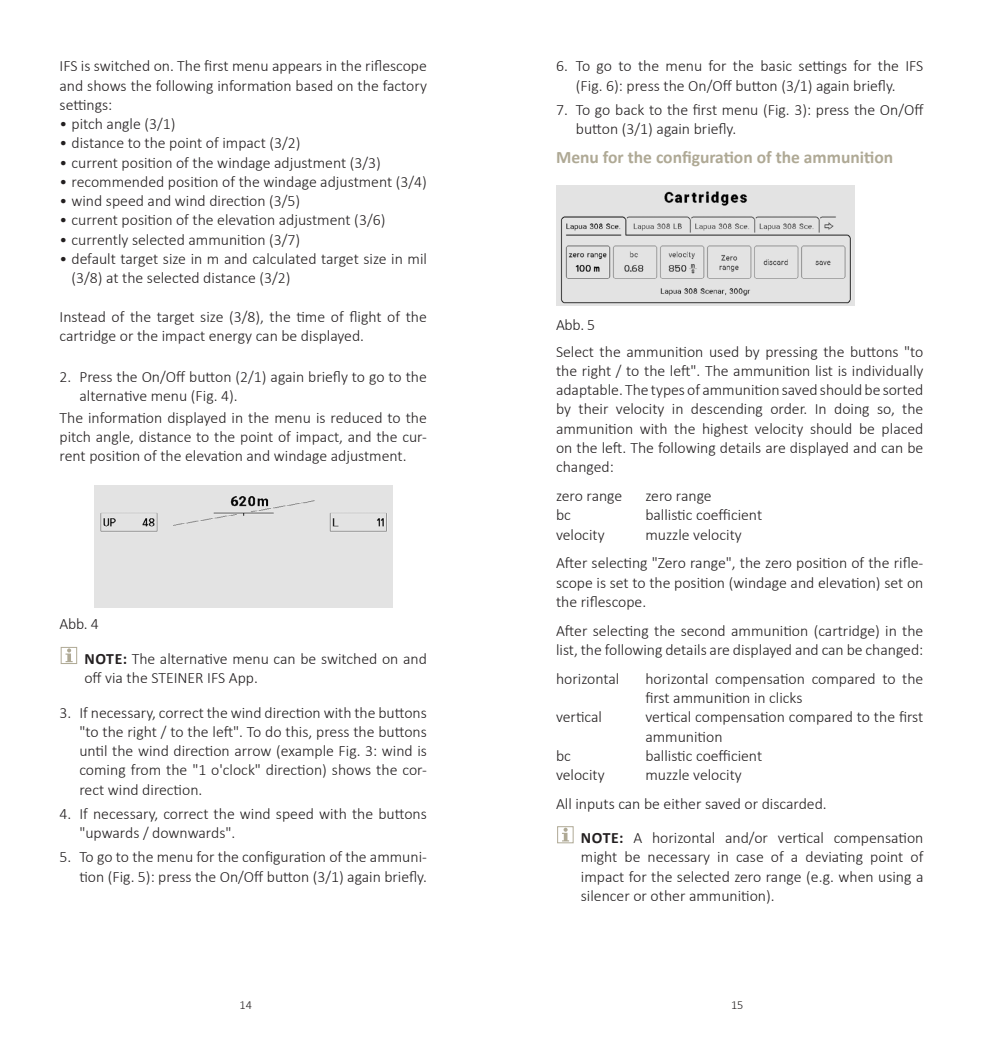
<style>
.page{position:relative;width:983px;height:1042px;background:#fff}
.page>*{position:absolute;margin:0;border:0;box-sizing:border-box;transform-origin:0 0}
.t1{font:700 17.5px "Calibri";color:#afa995}
.t2{font:300 15.75px/19.2px "Calibri";color:#231f20}
.t3{font:300 12.25px "Calibri";color:#231f20}
.s1{font-weight:700}
</style>
<div class="page">
<svg style="left:562px;top:828px;width:7px;height:13px"></svg>
<div style="left:557px;top:826px;width:16px;height:17px;border:1px solid #afa995"></div>
<img style="left:556px;top:185px;width:297px;height:120px">
<div style="left:94px;top:485px;width:298px;height:123px;background:#e3e3e3"></div>
<svg style="left:65px;top:649px;width:8px;height:13px"></svg>
<div style="left:61px;top:647px;width:16px;height:17px;border:1px solid #afa995"></div>
<p class="t2" style="left:60px;top:56px;width:369px;text-align:justify">IFS is switched on. The first menu appears in the riflescope and shows the following information based on the factory settings:</p>
<p class="t2" style="left:60px;top:113px;width:117px">• pitch angle (3/1)</p>
<p class="t2" style="left:60px;top:133px;width:242px">• distance to the point of impact (3/2)</p>
<p class="t2" style="left:60px;top:152px;width:323px">• current position of the windage adjustment (3/3)</p>
<p class="t2" style="left:60px;top:171px;width:369px">• recommended position of the windage adjustment (3/4)</p>
<p class="t2" style="left:60px;top:190px;width:242px">• wind speed and wind direction (3/5)</p>
<p class="t2" style="left:60px;top:210px;width:327px">• current position of the elevation adjustment (3/6)</p>
<p class="t2" style="left:60px;top:229px;width:242px">• currently selected ammunition (3/7)</p>
<p class="t2" style="left:71px;top:248px;width:357px;text-indent:-12px">• default target size in m and calculated target size in mil (3/8) at the selected distance (3/2)</p>
<p class="t2" style="left:60px;top:306px;width:369px">Instead of the target size (3/8), the time of flight of the cartridge or the impact energy can be displayed.</p>
<p class="t2" style="left:79px;top:366px;width:349px;text-indent:-20px">2. Press the On/Off button (2/1) again briefly to go to the alternative menu (Fig. 4).</p>
<p class="t2" style="left:60px;top:407px;width:369px;text-align:justify">The information displayed in the menu is reduced to the pitch angle, distance to the point of impact, and the cur&shy;rent position of the elevation and windage adjustment.</p>
<p class="t2" style="left:84px;top:606px;width:344px;line-height:34.5px;text-indent:-25px">Abb. 4<br><span class="s1">NOTE:</span> The alternative menu can be switched on and</p>
<p class="t2" style="left:84px;top:667px;width:175px">off via the STEINER IFS App.</p>
<p class="t2" style="left:79px;top:702px;width:349px;text-align:justify;text-indent:-20px">3. If necessary, correct the wind direction with the buttons "to the right / to the left". To do this, press the buttons until the wind direction arrow (example Fig. 3: wind is coming from the "1 o'clock" direction) shows the cor&shy;rect wind direction.</p>
<p class="t2" style="left:79px;top:803px;width:349px;text-indent:-20px">4. If necessary, correct the wind speed with the buttons "upwards / downwards".</p>
<p class="t2" style="left:60px;top:846px;width:369px;text-align:right">5. To go to the menu for the configuration of the ammuni&shy;tion (Fig. 5): press the On/Off button (3/1) again briefly.</p>
<p class="t2" style="left:556px;top:56px;width:369px;text-align:center">6. To go to the menu for the basic settings for the IFS (Fig. 6): press the On/Off button (3/1) again briefly.</p>
<p class="t2" style="left:575px;top:99px;width:349px;text-indent:-20px">7. To go back to the first menu (Fig. 3): press the On/Off button (3/1) again briefly.</p>
<p class="t1" style="left:556px;top:146px;width:338px">Menu for the configuration of the ammunition</p>
<p class="t2" style="left:556px;top:311px;width:369px;line-height:26.8px">Abb. 5<br>Select the ammunition used by pressing the buttons "to</p>
<p class="t2" style="left:556px;top:360px;width:369px;text-align:justify">the right / to the left". The ammunition list is individually adaptable. The types of ammunition saved should be sorted by their velocity in descending order. In doing so, the ammunition with the highest velocity should be placed on the left. The following details are displayed and can be changed:</p>
<p class="t2" style="left:556px;top:485px;width:68px">zero range</p>
<p class="t2" style="left:645px;top:485px;width:68px">zero range</p>
<p class="t2" style="left:556px;top:505px;width:16px">bc</p>
<p class="t2" style="left:645px;top:505px;width:118px">ballistic coefficient</p>
<p class="t2" style="left:556px;top:524px;width:50px">velocity</p>
<p class="t2" style="left:556px;top:519px;width:369px;line-height:28.9px;text-indent:89px">muzzle velocity<br>After selecting "Zero range", the zero position of the rifle-</p>
<p class="t2" style="left:556px;top:572px;width:369px">scope is set to the position (windage and elevation) set on the riflescope.</p>
<p class="t2" style="left:556px;top:620px;width:369px">After selecting the second ammunition (cartridge) in the list, the following details are displayed and can be changed:</p>
<p class="t2" style="left:556px;top:668px;width:65px">horizontal</p>
<p class="t2" style="left:645px;top:668px;width:279px">horizontal compensation compared to the first ammunition in clicks</p>
<p class="t2" style="left:556px;top:707px;width:47px">vertical</p>
<p class="t2" style="left:645px;top:707px;width:279px">vertical compensation compared to the first ammunition</p>
<p class="t2" style="left:556px;top:745px;width:16px">bc</p>
<p class="t2" style="left:645px;top:745px;width:118px">ballistic coefficient</p>
<p class="t2" style="left:556px;top:764px;width:50px">velocity</p>
<p class="t2" style="left:556px;top:760px;width:272px;line-height:28.9px;text-align:center">muzzle velocity<br>All inputs can be either saved or discarded.</p>
<p class="t2" style="left:580px;top:827px;width:344px;text-align:justify"><span class="s1">NOTE:</span> A horizontal and/or vertical compensation might be necessary in case of a deviating point of impact for the selected zero range (e.g. when using a silencer or other ammunition).</p>
<p class="t3" style="left:239px;top:997px;width:14px">14</p>
<p class="t3" style="left:730px;top:997px;width:14px">15</p>
</div>
